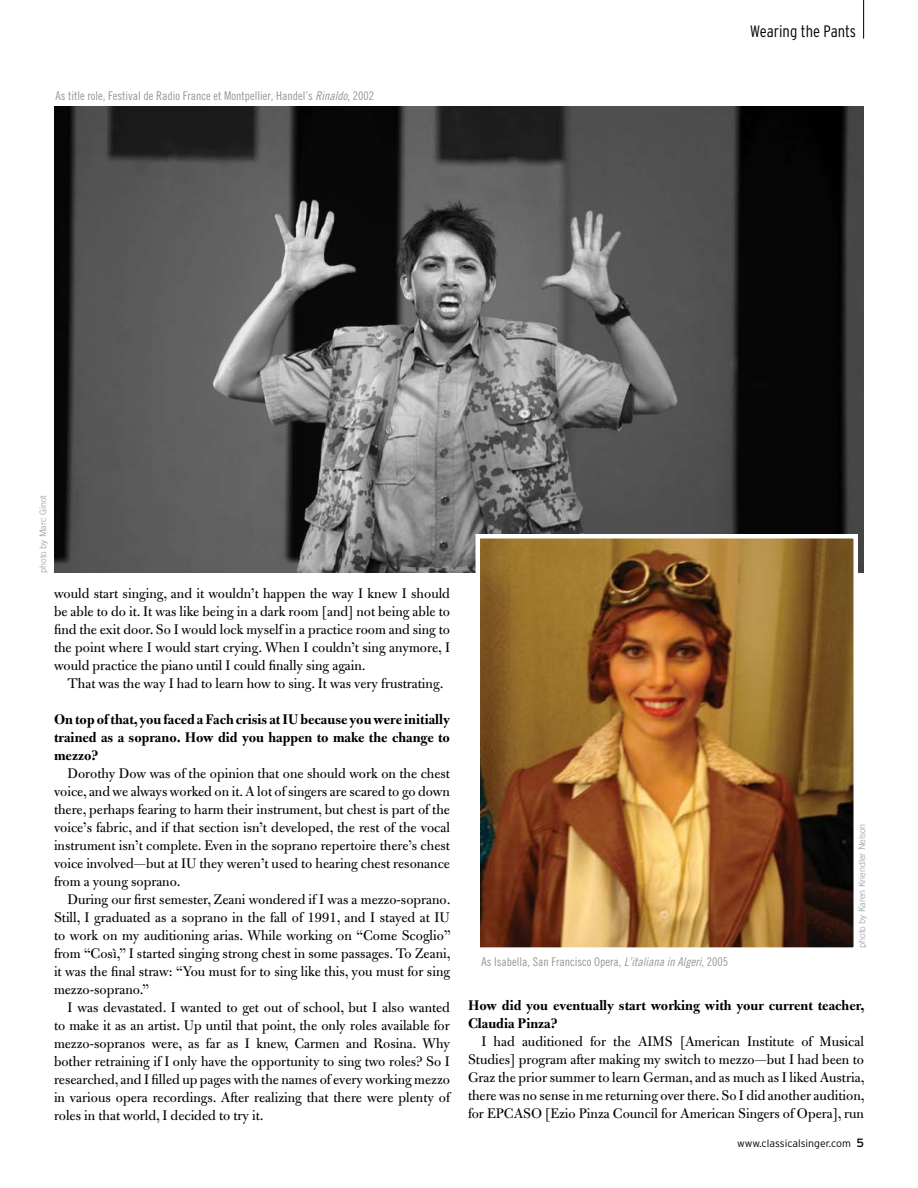
<style>
.page{position:relative;width:918px;height:1188px;background:#fff}
.page>*{position:absolute;margin:0;border:0;box-sizing:border-box;transform-origin:0 0}
.t1{font:300 condensed 16.5px "Interstate";color:#000}
.t2{font:15px/18px "Bulmer";color:#000;text-align:justify}
.t3{font:700 15px/18px "Bulmer";color:#000;text-align:justify}
.t4{font:12px "Trade Gothic Cond Eighteen";color:#939598}
.t5{font:300 10.5px "Interstate";color:#000}
.t6{font:300 9px "Trade Gothic";color:#939598}
.s1{font-family:"Trade Gothic Cond Eighteen Obl"}
</style>
<div class="page">
<img style="left:54px;top:107px;width:810px;height:466px">
<hr style="left:863px;top:0;width:1px;height:39px;background:#000">
<img style="left:481px;top:539px;width:372px;height:408px">
<div style="left:476px;top:534px;width:382px;height:418px;border:4px solid #fff"></div>
<p class="t4" style="left:56px;top:88px;width:320px">As title role, Festival de Radio France et Montpellier, Handel’s <span class="s1">Rinaldo</span>, 2002</p>
<p class="t6" style="left:38px;top:573px;width:79px;rotate:-90deg">photo by Marc Ginot</p>
<p class="t1" style="left:750px;top:22px;width:107px">Wearing the Pants</p>
<p class="t2" style="left:54px;top:584px;width:398px">would start singing, and it wouldn’t happen the way I knew I should be able to do it. It was like being in a dark room [and] not being able to find the exit door. So I would lock myself in a practice room and sing to the point where I would start crying. When I couldn’t sing anymore, I would practice the piano until I could finally sing again.</p>
<p class="t2" style="left:68px;top:674px;width:378px">That was the way I had to learn how to sing. It was very frustrating.</p>
<p class="t3" style="left:54px;top:710px;width:398px">On top of that, you faced a Fach crisis at IU because you were initially trained as a soprano. How did you happen to make the change to mezzo?</p>
<p class="t2" style="left:54px;top:764px;width:398px;text-indent:14px">Dorothy Dow was of the opinion that one should work on the chest voice, and we always worked on it. A lot of singers are scared to go down there, perhaps fearing to harm their instrument, but chest is part of the voice’s fabric, and if that section isn’t developed, the rest of the vocal instrument isn’t complete. Even in the soprano repertoire there’s chest voice involved—but at IU they weren’t used to hearing chest resonance from a young soprano.</p>
<p class="t2" style="left:54px;top:890px;width:398px;text-indent:14px">During our first semester, Zeani wondered if I was a mezzo-soprano.<br>Still, I graduated as a soprano in the fall of 1991, and I stayed at IU to work on my auditioning arias. While working on “Come Scoglio” from “Così,” I started singing strong chest in some passages. To Zeani, it was the final straw: “You must for to sing like this, you must for sing mezzo-soprano.”</p>
<p class="t2" style="left:54px;top:998px;width:398px;text-indent:14px">I was devastated. I wanted to get out of school, but I also wanted to make it as an artist. Up until that point, the only roles available for mezzo-sopranos were, as far as I knew, Carmen and Rosina. Why bother retraining if I only have the opportunity to sing two roles? So I researched, and I filled up pages with the names of every working mezzo in various opera recordings. After realizing that there were plenty of roles in that world, I decided to try it.</p>
<p class="t3" style="left:468px;top:997px;width:398px">How did you eventually start working with your current teacher,<br>Claudia Pinza?</p>
<p class="t6" style="left:857px;top:948px;width:126px;rotate:-90deg">photo by Karen Kriendler Nelson</p>
<p class="t4" style="left:482px;top:955px;width:248px">As Isabella, San Francisco Opera, <span class="s1">L’italiana in Algeri</span>, 2005</p>
<p class="t2" style="left:468px;top:1033px;width:398px;text-indent:14px">I had auditioned for the AIMS [American Institute of Musical Studies] program after making my switch to mezzo—but I had been to Graz the prior summer to learn German, and as much as I liked Austria, there was no sense in me returning over there. So I did another audition, for EPCASO [Ezio Pinza Council for American Singers of Opera], run</p>
<p class="t5" style="left:737px;top:1138px;width:115px">www.classicalsinger.com</p>
</div>
